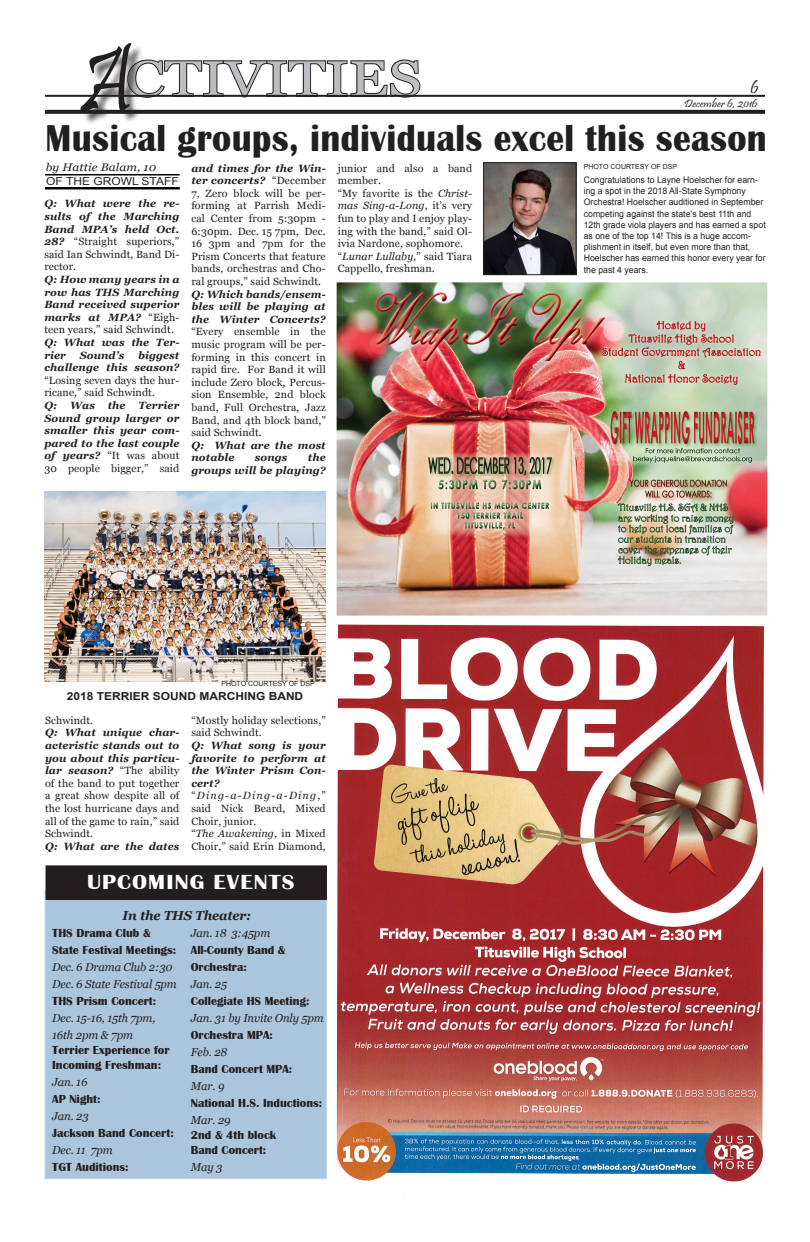
<style>
.page{position:relative;width:810px;height:1242px;background:#fff}
.page>*{position:absolute;margin:0;border:0;box-sizing:border-box;transform-origin:0 0}
.t1{font:50px "Georgia";color:#bcbdc0;scale:1.2 1}
.t2{font:700 38.5px "Britannic";letter-spacing:.01em;color:#231f20;scale:.92 1}
.t3{font:700 21px "Britannic";letter-spacing:.05em;color:#fff;scale:1.1 1}
.t4{font:18px "Pristina";color:#231f20}
.t5{font:italic 700 13px "Georgia";letter-spacing:-.01em;color:#231f20}
.t6{font:700 12px/17px "Britannic";color:#231f20}
.t7{font:italic 11.5px/17px "Georgia";letter-spacing:-.01em;color:#231f20}
.t8{font:700 11px "Arial";color:#231f20;scale:1.09 1}
.t9{font:italic 11px "Georgia";letter-spacing:.01em;color:#231f20;scale:1.1 1}
.t10{font:11px "Arial";color:#231f20;scale:1.09 1}
.t11{font:11px "Pristina";color:#231f20;scale:1.16 1}
.t12{font:10.5px/12.6px "Georgia";letter-spacing:.01em;color:#231f20}
.t13{font:italic 700 10.5px/12.6px "Georgia";letter-spacing:.01em;color:#231f20;text-align:justify}
.t14{font:9px/11.2px "Arial";color:#231f20}
.t15{font:7px "Arial";color:#231f20}
.s1{font-family:"Pristina";font-size:100px;color:#231f20}
.s2{font-weight:700;font-style:italic}
.s3{font-style:italic}
.s4{font-weight:400;font-style:normal}
</style>
<div class="page">
<svg style="left:143px;top:59px;width:278px;height:39px"></svg>
<div style="left:82px;top:45px;width:61px;height:81px;background:#231f20;opacity:.75"></div>
<svg style="left:45px;top:110px;width:720px;height:4px;background:#2c2829"></svg>
<hr style="left:45px;top:95px;width:720px;height:2px;background:#231f20">
<img style="left:326px;top:624px;width:438px;height:572px">
<img style="left:336px;top:282px;width:432px;height:334px">
<div style="left:44px;top:891px;width:283px;height:288px;background:#abc5dc;border:1px solid #c8dae9"></div>
<div style="left:46px;top:866px;width:280px;height:33px;background:#231f20"></div>
<div style="left:46px;top:865px;width:281px;height:35px;border:1px solid #231f20"></div>
<hr style="left:46px;top:187px;width:132px;height:3px;background:#000">
<hr style="left:46px;top:174px;width:133px;height:1px;background:#000">
<img style="left:44px;top:492px;width:282px;height:189px">
<img style="left:485px;top:164px;width:90px;height:109px">
<div style="left:483px;top:162px;width:94px;height:113px;border:1px solid #231f20"></div>
<h1 class="t1" style="left:80px;top:48px;width:286px"><span class="s1">A</span>CTIVITIES</h1>
<h3 class="t4" style="left:751px;top:77px;width:10px">6</h3>
<p class="t11" style="left:684px;top:98px;width:65px">December 6, 2016</p>
<h2 class="t2" style="left:46px;top:116px;width:786px">Musical groups, individuals excel this season</h2>
<p class="t14" style="left:584px;top:174px;width:183px">Congratulations to Layne Hoelscher for earn&shy;ing a spot in the 2018 All-State Symphony Orchestra! Hoelscher auditioned in September competing against the state’s best 11th and 12th grade viola players and has earned a spot as one of the top 14! This is a huge accom&shy;plishment in itself, but even more than that, Hoelscher has earned this honor every year for the past 4 years.</p>
<p class="t9" style="left:46px;top:160px;width:102px">by Hattie Balam, 10</p>
<p class="t10" style="left:46px;top:174px;width:123px">OF THE GROWL STAFF</p>
<p class="t12" style="left:191px;top:162px;width:136px;text-align:justify"><span class="s2">and times for the Win&shy;ter concerts?</span> “December 7, Zero block will be per&shy;forming at Parrish Medi&shy;cal Center from 5:30pm - 6:30pm. Dec. 15 7pm, Dec.<br>16 3pm and 7pm for the Prism Concerts that feature bands, orchestras and Cho&shy;ral groups,” said Schwindt.</p>
<p class="t13" style="left:191px;top:288px;width:136px">Q: Which bands/ensem&shy;bles will be playing at the Winter Concerts?</p>
<p class="t12" style="left:191px;top:326px;width:136px;text-align:justify">“Every ensemble in the music program will be per&shy;forming in this concert in rapid fire. For Band it will include Zero block, Percus&shy;sion Ensemble, 2nd block band, Full Orchestra, Jazz Band, and 4th block band,” said Schwindt.</p>
<p class="t13" style="left:191px;top:439px;width:136px">Q: What are the most notable</p>
<p class="t15" style="left:584px;top:162px;width:95px">PHOTO COURTESY OF DSP</p>
<p class="t12" style="left:338px;top:162px;width:136px">junior and also a band member.<br>“My favorite is the <span class="s3">Christ&shy;mas Sing-a-Long</span>, it’s very fun to play and I enjoy play&shy;ing with the band,” said Ol&shy;ivia Nardone, sophomore. “<span class="s3">Lunar Lullaby,</span>” said Tiara<br>Cappello, freshman.</p>
<p class="t13" style="left:44px;top:198px;width:137px">Q: What were the re&shy;sults of the Marching Band MPA’s held Oct.<br>28? <span class="s4">“Straight superiors,” said Ian Schwindt, Band Di&shy;rector.</span></p>
<p class="t13" style="left:44px;top:273px;width:137px">Q: How many years in a row has THS Marching Band received superior marks at MPA? <span class="s4">“Eigh&shy;teen years,” said Schwindt.</span></p>
<p class="t13" style="left:44px;top:336px;width:137px">Q: What was the Ter&shy;rier</p>
<p class="t13" style="left:44px;top:349px;width:137px;text-align:right">biggest<br>challenge this season?</p>
<p class="t12" style="left:44px;top:374px;width:137px">“Losing seven days the hur&shy;ricane,” said Schwindt.</p>
<p class="t13" style="left:44px;top:399px;width:137px">Q: Was the Terrier Sound group larger or smaller this year com&shy;pared to the last couple of years? <span class="s4">“It was about 30 people bigger,” said</span></p>
<p class="t13" style="left:80px;top:349px;width:46px">Sound’s</p>
<p class="t13" style="left:191px;top:452px;width:136px;text-align:right">the<br>groups will be playing?</p>
<p class="t13" style="left:255px;top:452px;width:34px">songs</p>
<p class="t15" style="left:221px;top:679px;width:95px">PHOTO COURTESY OF DSP</p>
<p class="t8" style="left:67px;top:689px;width:218px">2018 TERRIER SOUND MARCHING BAND</p>
<p class="t12" style="left:45px;top:714px;width:50px">Schwindt.</p>
<p class="t12" style="left:45px;top:727px;width:136px;text-align:justify"><span class="s2">Q: What unique char&shy;acteristic stands out to you about this particu&shy;lar season?</span> “The ability of the band to put together a great show despite all of the lost hurricane days and all of the game to rain,” said Schwindt.</p>
<p class="t13" style="left:45px;top:840px;width:136px">Q: What are the dates</p>
<p class="t12" style="left:191px;top:714px;width:136px">“Mostly holiday selections,” said Schwindt.</p>
<p class="t12" style="left:191px;top:739px;width:136px"><span class="s2">Q: What song is your favorite to perform at the Winter Prism Con&shy;cert? </span>“<span class="s3">Ding-a-Ding-a-Ding</span>,” said Nick Beard, Mixed<br>Choir, junior.<br>“<span class="s3">The Awakening</span>, in Mixed<br>Choir,” said Erin Diamond,</p>
<h3 class="t3" style="left:87px;top:870px;width:190px">UPCOMING EVENTS</h3>
<p class="t6" style="left:52px;top:924px;width:126px">THS Drama Club &amp;<br>State Festival Meetings:</p>
<p class="t7" style="left:52px;top:958px;width:126px">Dec. 6 Drama Club 2:30<br>Dec. 6 State Festival 5pm</p>
<p class="t6" style="left:52px;top:992px;width:105px">THS Prism Concert:</p>
<p class="t7" style="left:52px;top:1009px;width:105px">Dec. 15-16, 15th 7pm,<br>16th 2pm &amp; 7pm</p>
<p class="t6" style="left:52px;top:1042px;width:119px;line-height:15px">Terrier Experience for<br>Incoming Freshman:</p>
<p class="t7" style="left:52px;top:1073px;width:37px">Jan. 16</p>
<p class="t6" style="left:52px;top:1090px;width:50px">AP Night:</p>
<p class="t7" style="left:52px;top:1107px;width:38px">Jan. 23</p>
<p class="t6" style="left:52px;top:1124px;width:123px">Jackson Band Concert:</p>
<p class="t7" style="left:52px;top:1141px;width:62px">Dec. 11 7pm</p>
<p class="t6" style="left:52px;top:1158px;width:78px">TGT Auditions:</p>
<p class="t5" style="left:123px;top:907px;width:130px">In the THS Theater:</p>
<p class="t7" style="left:191px;top:925px;width:81px">Jan. 18 3:45pm</p>
<p class="t6" style="left:191px;top:942px;width:96px">All-County Band &amp;<br>Orchestra:</p>
<p class="t7" style="left:191px;top:976px;width:38px">Jan. 25</p>
<p class="t6" style="left:191px;top:993px;width:120px">Collegiate HS Meeting:</p>
<p class="t7" style="left:191px;top:1010px;width:134px">Jan. 31 by Invite Only 5pm</p>
<p class="t6" style="left:191px;top:1027px;width:84px">Orchestra MPA:</p>
<p class="t7" style="left:191px;top:1044px;width:38px">Feb. 28</p>
<p class="t6" style="left:191px;top:1061px;width:103px">Band Concert MPA:</p>
<p class="t7" style="left:191px;top:1078px;width:35px">Mar. 9</p>
<p class="t6" style="left:191px;top:1095px;width:133px">National H.S. Inductions:</p>
<p class="t7" style="left:191px;top:1112px;width:41px">Mar. 29</p>
<p class="t6" style="left:191px;top:1128px;width:87px;line-height:15px">2nd &amp; 4th block<br>Band Concert:</p>
<p class="t7" style="left:191px;top:1159px;width:33px">May 3</p>
</div>
